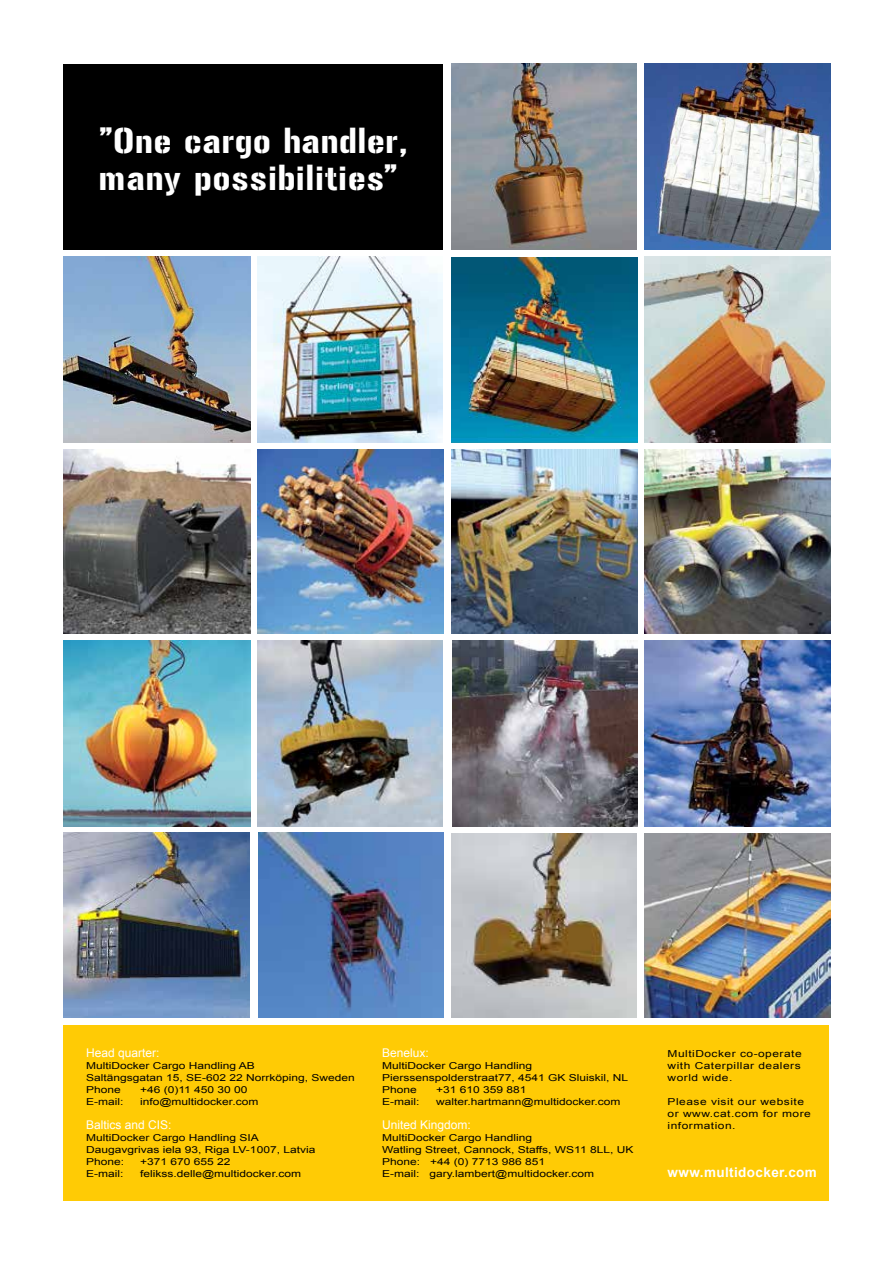
<style>
.page{position:relative;width:893px;height:1263px;background:#fff}
.page>*{position:absolute;margin:0;border:0;box-sizing:border-box;transform-origin:0 0}
.t1{font:31.5px/37.8px "Gunplay";letter-spacing:.04em;color:#fff}
.t2{font:700 13.5px "Arial";letter-spacing:.03em;color:#fff}
.t3{font:12px "Arial";color:#fff}
.t4{font:9.6px/12px "Arial";color:#000;scale:1.25 1}
.t5{font:9.6px/12px "Arial";letter-spacing:.04em;color:#000;scale:1.25 1}
</style>
<div class="page">
<div style="left:64px;top:1025px;width:765px;height:175px;background:#ffcb05"></div>
<img style="left:64px;top:257px;width:186px;height:186px">
<img style="left:645px;top:64px;width:186px;height:186px">
<img style="left:258px;top:257px;width:185px;height:186px">
<img style="left:451px;top:257px;width:186px;height:186px">
<img style="left:64px;top:449px;width:186px;height:185px">
<img style="left:645px;top:449px;width:186px;height:184px">
<img style="left:644px;top:833px;width:187px;height:184px">
<img style="left:258px;top:641px;width:185px;height:186px">
<img style="left:64px;top:641px;width:186px;height:186px">
<img style="left:645px;top:257px;width:186px;height:186px">
<img style="left:451px;top:450px;width:186px;height:184px">
<img style="left:452px;top:641px;width:185px;height:186px">
<img style="left:451px;top:64px;width:185px;height:186px">
<img style="left:258px;top:450px;width:186px;height:183px">
<img style="left:645px;top:641px;width:186px;height:186px">
<img style="left:258px;top:833px;width:185px;height:184px">
<img style="left:451px;top:833px;width:186px;height:184px">
<div style="left:64px;top:64px;width:379px;height:186px;background:#000"></div>
<img style="left:64px;top:832px;width:186px;height:185px">
<h1 class="t1" style="left:99px;top:122px;width:309px">”One cargo handler, many possibilities”</h1>
<p class="t3" style="left:86px;top:1045px;width:75px">Head quarter:</p>
<p class="t4" style="left:86px;top:1060px;width:217px">MultiDocker Cargo Handling AB<br>Saltängsgatan 15, SE-602 22 Norrköping, Sweden<br>Phone</p>
<p class="t4" style="left:140px;top:1084px;width:88px">+46 (0)11 450 30 00</p>
<p class="t4" style="left:86px;top:1096px;width:31px">E-mail:</p>
<p class="t4" style="left:140px;top:1096px;width:96px">info@multidocker.com</p>
<p class="t3" style="left:86px;top:1117px;width:87px">Baltics and CIS:</p>
<p class="t4" style="left:86px;top:1132px;width:185px">MultiDocker Cargo Handling SIA<br>Daugavgrivas iela 93, Riga LV-1007, Latvia<br>Phone:</p>
<p class="t4" style="left:140px;top:1156px;width:74px">+371 670 655 22</p>
<p class="t4" style="left:86px;top:1168px;width:31px">E-mail:</p>
<p class="t4" style="left:140px;top:1168px;width:130px">felikss.delle@multidocker.com</p>
<p class="t3" style="left:382px;top:1045px;width:48px">Benelux:</p>
<p class="t4" style="left:382px;top:1060px;width:198px">MultiDocker Cargo Handling<br>Pierssenspolderstraat77, 4541 GK Sluiskil, NL<br>Phone</p>
<p class="t4" style="left:436px;top:1084px;width:74px">+31 610 359 881</p>
<p class="t4" style="left:382px;top:1096px;width:31px">E-mail:</p>
<p class="t4" style="left:436px;top:1096px;width:149px">walter.hartmann@multidocker.com</p>
<p class="t3" style="left:382px;top:1117px;width:90px">United Kingdom:</p>
<p class="t4" style="left:382px;top:1132px;width:202px">MultiDocker Cargo Handling<br>Watling Street, Cannock, Staffs, WS11 8LL, UK Phone: +44 (0) 7713 986 851<br>E-mail: gary.lambert@multidocker.com</p>
<p class="t4" style="left:668px;top:1048px;width:109px;text-align:justify">MultiDocker co-operate with Caterpillar dealers world wide.</p>
<p class="t5" style="left:668px;top:1096px;width:116px">Please visit our website or www.cat.com for more information.</p>
<h2 class="t2" style="left:668px;top:1163px;width:151px">www.multidocker.com</h2>
</div>
